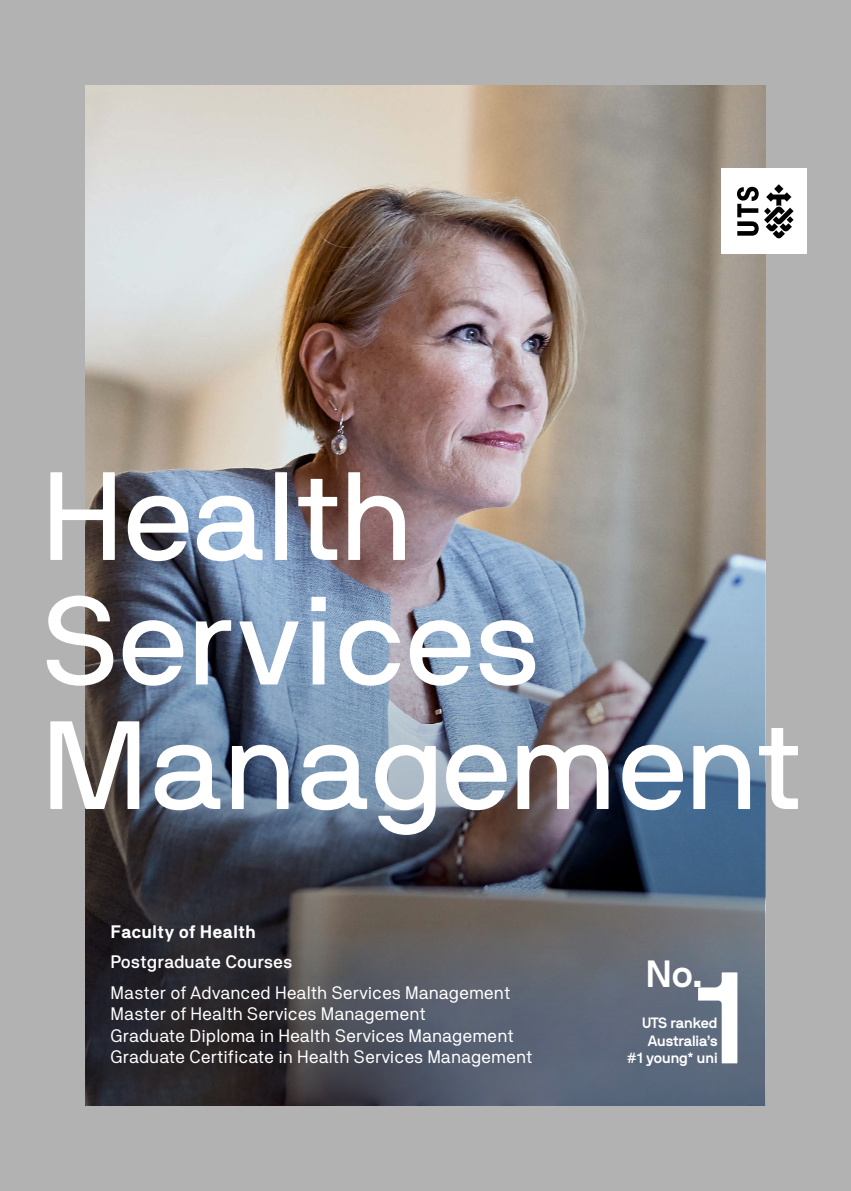
<style>
.page{position:relative;width:851px;height:1191px;background:#fff}
.page>*{position:absolute;margin:0;border:0;box-sizing:border-box;transform-origin:0 0}
.t1{font:700 131.1px "NB International Pro";color:#fff}
.t2{font:124.5px/124.5px "NB International Pro";color:#fff}
.t3{font:700 37.65px "NB International Pro";color:#fff}
.t4{font:18px/21.6px "NB Akademie Std";color:#fff}
.t5{font:500 18px "NB Akademie Std";color:#fff}
.t6{font:700 18px "NB Akademie Std";color:#fff}
.t7{font:700 14.85px "NB International Pro";color:#fff}
</style>
<div class="page">
<div style="left:0;top:0;width:850px;height:1191px;background:#b2b2b2"></div>
<img style="left:85px;top:85px;width:680px;height:409px">
<img style="left:85px;top:494px;width:680px;height:611px">
<div style="left:721px;top:168px;width:86px;height:86px;background:#fff"></div>
<svg style="left:764px;top:184px;width:29px;height:55px"></svg>
<svg style="left:737px;top:187px;width:21px;height:49px"></svg>
<h1 class="t2" style="left:43px;top:454px;width:760px">Health<br>Services<br>Management</h1>
<h4 class="t6" style="left:111px;top:921px;width:147px">Faculty of Health</h4>
<p class="t5" style="left:111px;top:951px;width:183px">Postgraduate Courses</p>
<h1 class="t3" style="left:645px;top:952px;width:59px">No.</h1>
<h1 class="t1" style="left:696px;top:943px;width:53px">1</h1>
<p class="t4" style="left:111px;top:981px;width:401px">Master of Advanced Health Services Management<br>Master of Health Services Management</p>
<p class="t7" style="left:642px;top:1014px;width:77px">UTS ranked</p>
<p class="t4" style="left:111px;top:1024px;width:404px">Graduate Diploma in Health Services Management</p>
<p class="t7" style="left:647px;top:1032px;width:71px">Australia’s</p>
<p class="t4" style="left:111px;top:1046px;width:423px">Graduate Certificate in Health Services Management</p>
<p class="t7" style="left:627px;top:1049px;width:92px">#1 young* uni</p>
</div>
